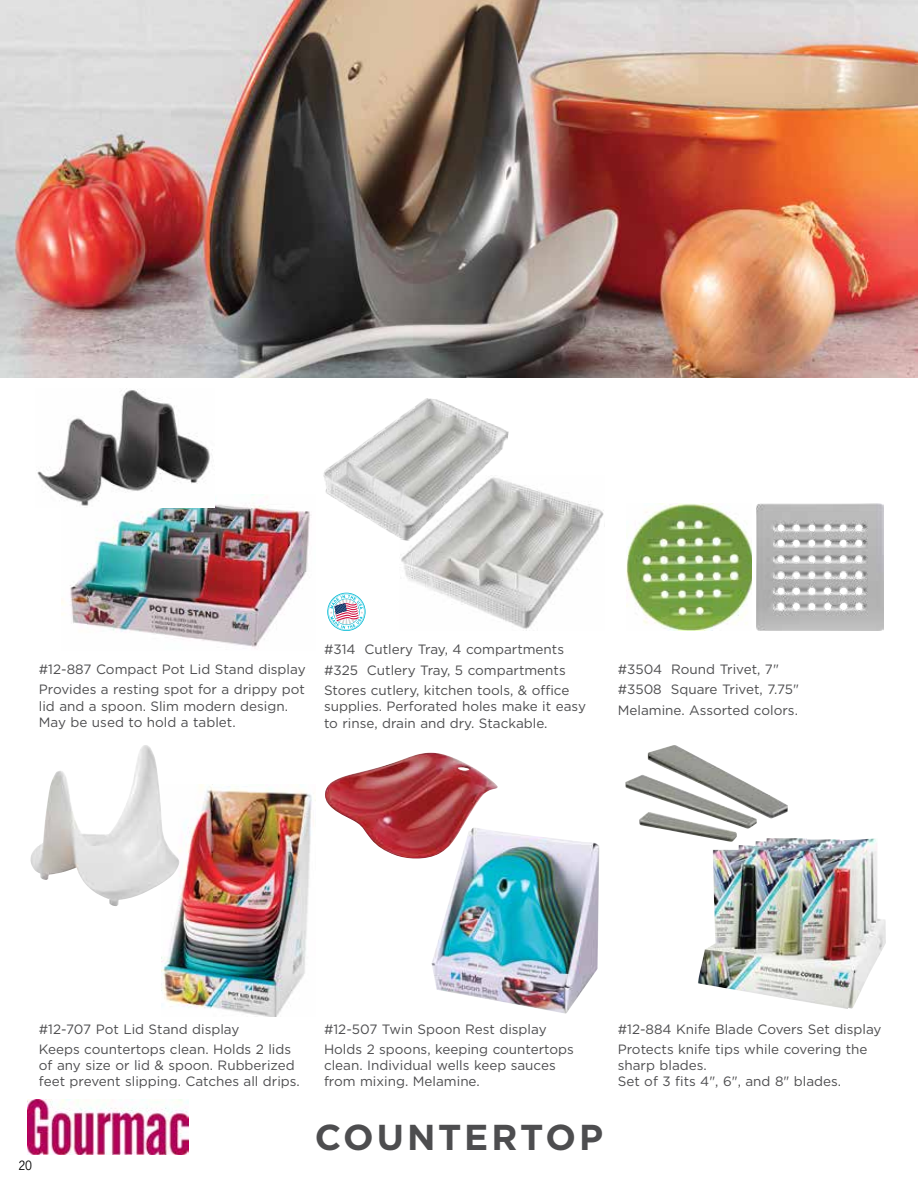
<style>
.page{position:relative;width:918px;height:1188px;background:#fff}
.page>*{position:absolute;margin:0;border:0;box-sizing:border-box;transform-origin:0 0}
.t1{font:700 36px "Gotham";letter-spacing:.08em;color:#4d4d4f}
.t2{font:13.5px/20.5px "Gotham";color:#4d4d4f}
.t3{font:12px "News Gothic Std";color:#000}
</style>
<div class="page">
<img style="left:161px;top:784px;width:153px;height:232px">
<img style="left:129px;top:745px;width:17px;height:52px">
<img style="left:62px;top:495px;width:249px;height:154px">
<img style="left:432px;top:831px;width:167px;height:183px">
<img style="left:325px;top:753px;width:173px;height:108px">
<img style="left:698px;top:838px;width:188px;height:171px">
<img style="left:625px;top:745px;width:163px;height:97px">
<img style="left:401px;top:482px;width:203px;height:149px">
<img style="left:0;top:0;width:918px;height:378px">
<img style="left:323px;top:398px;width:188px;height:153px">
<img style="left:626px;top:503px;width:126px;height:127px">
<img style="left:756px;top:503px;width:127px;height:127px">
<img style="left:37px;top:389px;width:178px;height:118px">
<svg style="left:327px;top:593px;width:39px;height:38px"></svg>
<img style="left:27px;top:1100px;width:162px;height:54px">
<p class="t2" style="left:39px;top:659px;width:268px">#12-887 Compact Pot Lid Stand display<br>Provides a resting spot for a drippy pot</p>
<p class="t2" style="left:39px;top:697px;width:251px;line-height:16.2px">lid and a spoon. Slim modern design.<br>May be used to hold a tablet.</p>
<p class="t2" style="left:324px;top:639px;width:247px">#314 Cutlery Tray, 4 compartments #325 Cutlery Tray, 5 compartments<br>Stores cutlery, kitchen tools, &amp; office</p>
<p class="t2" style="left:324px;top:698px;width:264px;line-height:16.2px">supplies. Perforated holes make it easy to rinse, drain and dry. Stackable.</p>
<p class="t2" style="left:618px;top:659px;width:183px">#3504 Round Trivet, 7" #3508 Square Trivet, 7.75"<br>Melamine. Assorted colors.</p>
<p class="t2" style="left:39px;top:1018px;width:254px">#12-707 Pot Lid Stand display<br>Keeps countertops clean. Holds 2 lids</p>
<p class="t2" style="left:39px;top:1057px;width:263px;line-height:16.2px">of any size or lid &amp; spoon. Rubberized feet prevent slipping. Catches all drips.</p>
<p class="t3" style="left:18px;top:1157px;width:15px">20</p>
<p class="t2" style="left:324px;top:1018px;width:251px">#12-507 Twin Spoon Rest display<br>Holds 2 spoons, keeping countertops</p>
<p class="t2" style="left:324px;top:1057px;width:233px;line-height:16.2px">clean. Individual wells keep sauces from mixing. Melamine.</p>
<h1 class="t1" style="left:315px;top:1113px;width:290px">COUNTERTOP</h1>
<p class="t2" style="left:618px;top:1018px;width:265px">#12-884 Knife Blade Covers Set display<br>Protects knife tips while covering the</p>
<p class="t2" style="left:618px;top:1057px;width:225px;line-height:16.2px">sharp blades.<br>Set of 3 fits 4", 6", and 8" blades.</p>
</div>
